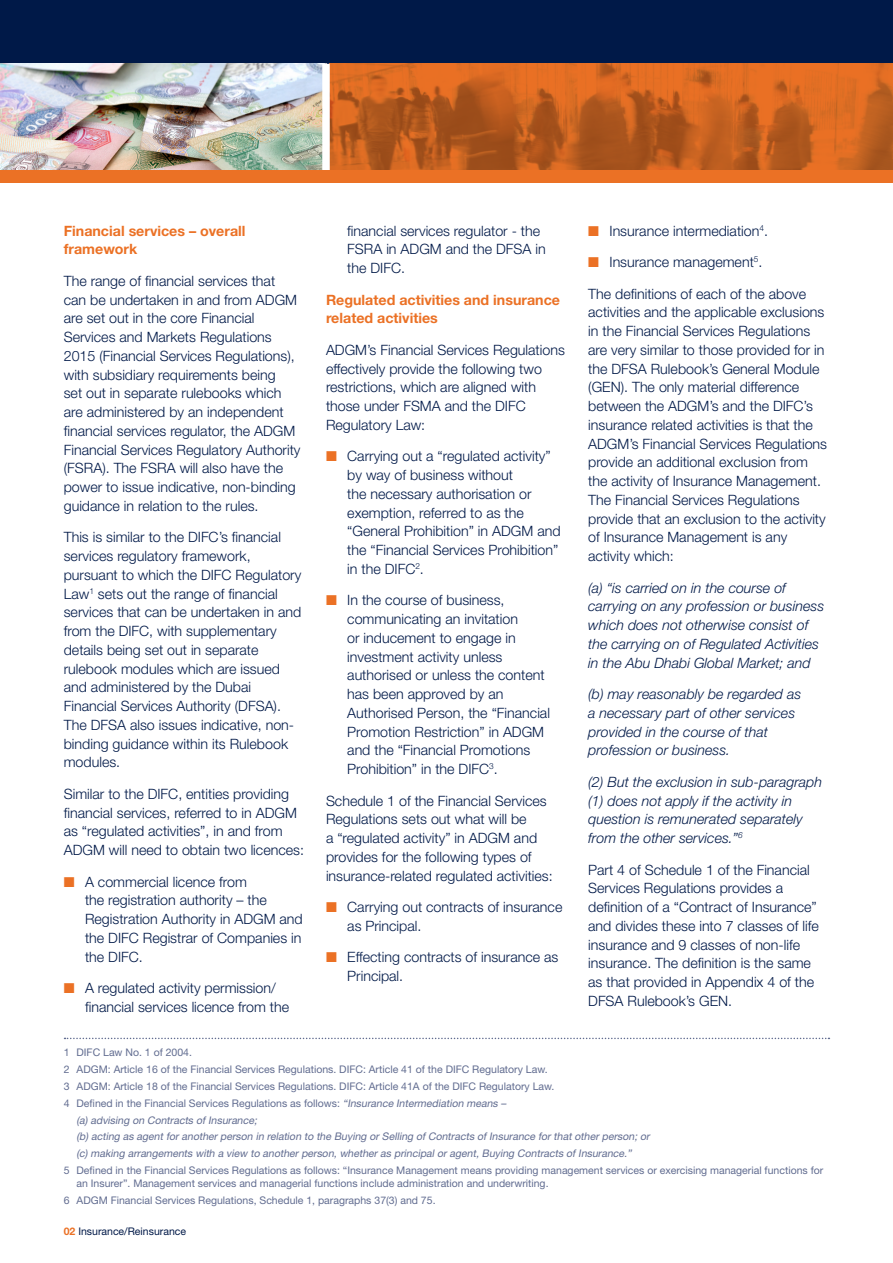
<style>
.page{position:relative;width:893px;height:1263px;background:#fff}
.page>*{position:absolute;margin:0;border:0;box-sizing:border-box;transform-origin:0 0}
.BRIEFING_-_Bodytext{font:300 14.25px/18.8px "Helvetica Neue LT Std";color:#001948}
.BRIEFING_-_Bodytext-2{font:italic 300 14.25px/18.8px "Helvetica Neue LT Std";color:#001948}
.BRIEFING_-_Bodytext-3{font:700 14.25px/18.8px "Helvetica Neue LT Std";color:#eb7125}
.BULLETIN_-_Footnotes{font:10.5px/12.6px "Helvetica Neue LT Std";color:#616c90}
.BULLETIN_-_Footnotes-2{font:italic 10.5px "Helvetica Neue LT Std";color:#616c90}
.t1{font:10.5px "Helvetica Neue LT Std";color:#001948}
.BULLETIN_-_Footnote{font:10.5px "Helvetica Neue LT Std";color:#616c90}
.s1{color:#eb7125}
.s2{font-style:italic}
.s3{font-weight:700;color:#eb7125}
</style>
<div class="page">
<svg style="left:65px;top:1038px;width:764px;height:1px"></svg>
<div style="left:0;top:0;width:893px;height:170px;background:#001948"></div>
<img style="left:0;top:64px;width:322px;height:106px">
<img style="left:330px;top:64px;width:563px;height:106px">
<div style="left:322px;top:64px;width:8px;height:106px;background:#fff"></div>
<div style="left:0;top:170px;width:893px;height:13px;background:#eb7125"></div>
<p class="BRIEFING_-_Bodytext-3" style="left:64px;top:221px;width:183px">Financial services – overall framework</p>
<p class="BRIEFING_-_Bodytext" style="left:64px;top:271px;width:238px">The range of financial services that can be undertaken in and from ADGM are set out in the core Financial Services and Markets Regulations 2015 (Financial Services Regulations), with subsidiary requirements being<br>set out in separate rulebooks which are administered by an independent financial services regulator, the ADGM Financial Services Regulatory Authority (FSRA). The FSRA will also have the power to issue indicative, non-binding guidance in relation to the rules.</p>
<p class="BRIEFING_-_Bodytext" style="left:64px;top:528px;width:239px">This is similar to the DIFC’s financial services regulatory framework, pursuant to which the DIFC Regulatory Law<sup>1</sup> sets out the range of financial services that can be undertaken in and from the DIFC, with supplementary details being set out in separate rulebook modules which are issued and administered by the Dubai Financial Services Authority (DFSA).<br>The DFSA also issues indicative, non&shy;binding guidance within its Rulebook modules.</p>
<p class="BRIEFING_-_Bodytext" style="left:64px;top:784px;width:242px">Similar to the DIFC, entities providing financial services, referred to in ADGM as “regulated activities”, in and from ADGM will need to obtain two licences:</p>
<p class="BRIEFING_-_Bodytext" style="left:85px;top:872px;width:219px;text-indent:-21px"><span class="s1">■</span> A commercial licence from<br>the registration authority – the<br>Registration Authority in ADGM and the DIFC Registrar of Companies in the DIFC.</p>
<p class="BRIEFING_-_Bodytext" style="left:85px;top:978px;width:206px;text-indent:-21px"><span class="s1">■</span> A regulated activity permission/ financial services licence from the</p>
<p class="BRIEFING_-_Bodytext" style="left:347px;top:221px;width:200px">financial services regulator - the<br>FSRA in ADGM and the DFSA in the DIFC.</p>
<p class="BRIEFING_-_Bodytext-3" style="left:326px;top:290px;width:236px">Regulated activities and insurance related activities</p>
<p class="BRIEFING_-_Bodytext" style="left:326px;top:340px;width:240px">ADGM’s Financial Services Regulations effectively provide the following two restrictions, which are aligned with those under FSMA and the DIFC<br>Regulatory Law:</p>
<p class="BRIEFING_-_Bodytext" style="left:347px;top:447px;width:215px;text-indent:-21px"><span class="s1">■</span> Carrying out a “regulated activity” by way of business without<br>the necessary authorisation or exemption, referred to as the “General Prohibition” in ADGM and the “Financial Services Prohibition” in the DIFC<sup>2</sup>.</p>
<p class="BRIEFING_-_Bodytext" style="left:347px;top:591px;width:204px;text-indent:-21px"><span class="s1">■</span> In the course of business, communicating an invitation<br>or inducement to engage in investment activity unless authorised or unless the content has been approved by an<br>Authorised Person, the “Financial<br>Promotion Restriction” in ADGM and the “Financial Promotions<br>Prohibition” in the DIFC<sup>3</sup>.</p>
<p class="BRIEFING_-_Bodytext" style="left:326px;top:791px;width:228px">Schedule 1 of the Financial Services Regulations sets out what will be<br>a “regulated activity” in ADGM and provides for the following types of insurance-related regulated activities:</p>
<p class="BRIEFING_-_Bodytext" style="left:347px;top:897px;width:217px;text-indent:-21px"><span class="s1">■</span> Carrying out contracts of insurance as Principal.</p>
<p class="BRIEFING_-_Bodytext" style="left:347px;top:948px;width:213px;text-indent:-21px"><span class="s1">■</span> Effecting contracts of insurance as<br>Principal.</p>
<p class="BRIEFING_-_Bodytext" style="left:588px;top:221px;width:181px"><span class="s1">■</span> Insurance intermediation<sup>4</sup>.</p>
<p class="BRIEFING_-_Bodytext" style="left:588px;top:252px;width:176px"><span class="s1">■</span> Insurance management<sup>5</sup>.</p>
<p class="BRIEFING_-_Bodytext" style="left:588px;top:284px;width:240px">The definitions of each of the above activities and the applicable exclusions in the Financial Services Regulations are very similar to those provided for in the DFSA Rulebook’s General Module (GEN). The only material difference between the ADGM’s and the DIFC’s insurance related activities is that the ADGM’s Financial Services Regulations provide an additional exclusion from the activity of Insurance Management.<br>The Financial Services Regulations provide that an exclusion to the activity of Insurance Management is any activity which:</p>
<p class="BRIEFING_-_Bodytext-2" style="left:588px;top:578px;width:237px">(a) “is carried on in the course of carrying on any profession or business which does not otherwise consist of the carrying on of Regulated Activities in the Abu Dhabi Global Market; and</p>
<p class="BRIEFING_-_Bodytext-2" style="left:588px;top:684px;width:215px">(b) may reasonably be regarded as a necessary part of other services provided in the course of that profession or business.</p>
<p class="BRIEFING_-_Bodytext-2" style="left:588px;top:772px;width:235px">(2) But the exclusion in sub-paragraph (1) does not apply if the activity in question is remunerated separately from the other services.”<sup>6</sup></p>
<p class="BRIEFING_-_Bodytext" style="left:588px;top:860px;width:232px">Part 4 of Schedule 1 of the Financial Services Regulations provides a definition of a “Contract of Insurance” and divides these into 7 classes of life insurance and 9 classes of non-life insurance. The definition is the same as that provided in Appendix 4 of the DFSA Rulebook’s GEN.</p>
<p class="BULLETIN_-_Footnote" style="left:64px;top:1046px;width:130px">1 DIFC Law No. 1 of 2004.</p>
<p class="BULLETIN_-_Footnotes" style="left:64px;top:1063px;width:485px">2 ADGM: Article 16 of the Financial Services Regulations. DIFC: Article 41 of the DIFC Regulatory Law.</p>
<p class="BULLETIN_-_Footnotes" style="left:64px;top:1080px;width:492px">3 ADGM: Article 18 of the Financial Services Regulations. DIFC: Article 41A of the DIFC Regulatory Law.</p>
<p class="BULLETIN_-_Footnotes" style="left:64px;top:1096px;width:446px">4 Defined in the Financial Services Regulations as follows: <span class="s2">“Insurance Intermediation means –</span></p>
<p class="BULLETIN_-_Footnotes-2" style="left:77px;top:1113px;width:184px">(a) advising on Contracts of Insurance;</p>
<p class="BULLETIN_-_Footnotes-2" style="left:77px;top:1130px;width:577px">(b) acting as agent for another person in relation to the Buying or Selling of Contracts of Insurance for that other person; or</p>
<p class="BULLETIN_-_Footnotes-2" style="left:77px;top:1147px;width:559px">(c) making arrangements with a view to another person, whether as principal or agent, Buying Contracts of Insurance.”</p>
<p class="BULLETIN_-_Footnotes" style="left:77px;top:1164px;width:748px;text-indent:-13px">5 Defined in the Financial Services Regulations as follows: “Insurance Management means providing management services or exercising managerial functions for an Insurer”. Management services and managerial functions include administration and underwriting.</p>
<p class="BULLETIN_-_Footnotes" style="left:64px;top:1193px;width:373px">6 ADGM Financial Services Regulations, Schedule 1, paragraphs 37(3) and 75.</p>
<p class="t1" style="left:64px;top:1225px;width:124px"><span class="s3">02</span> Insurance/Reinsurance</p>
</div>
